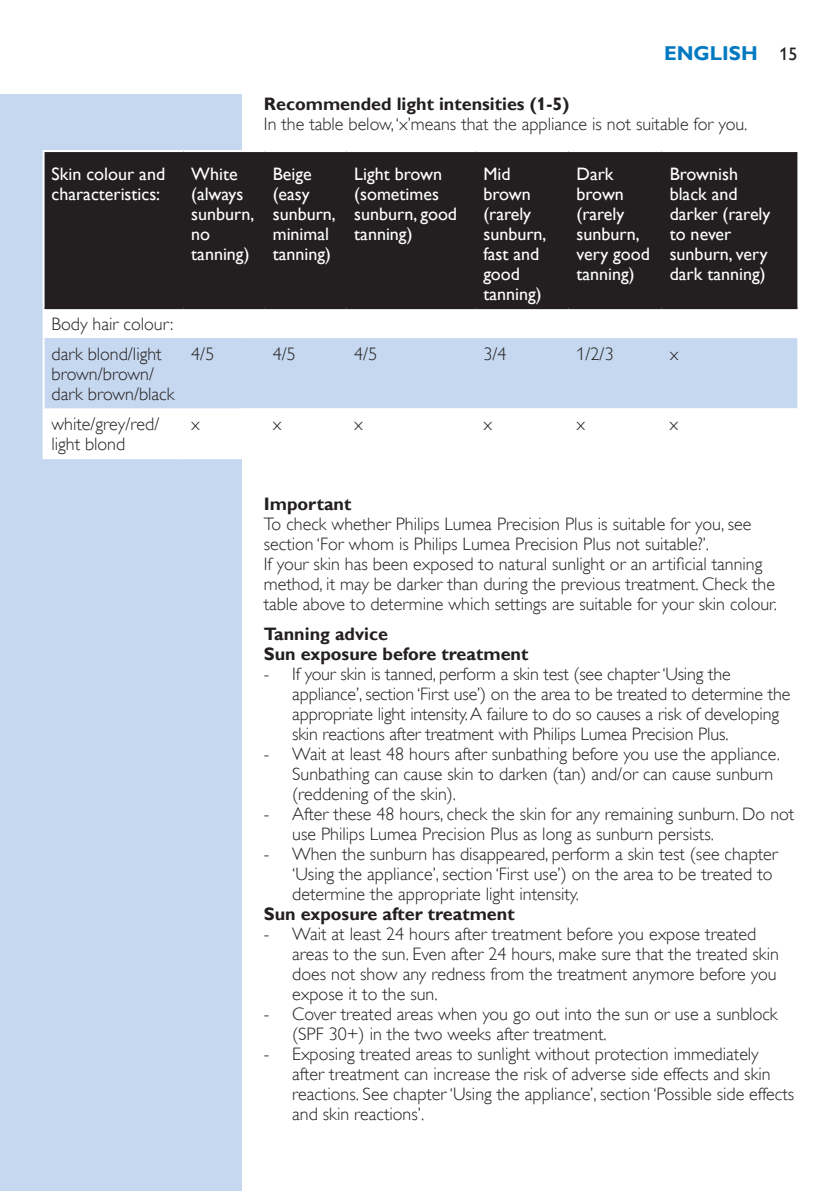
<style>
.page{position:relative;width:840px;height:1191px;background:#fff}
.page>*{position:absolute;margin:0;border:0;box-sizing:border-box;transform-origin:0 0}
.t1{font:700 20px "Gill Sans Alt One WGL";color:#0079c2}
.t2{font:18px/20px "Gill Sans Alt One WGL Light";color:#231f20}
.t3{font:18px/20px "Gill Sans Alt One WGL";color:#fff}
.t4{font:700 18px/20px "Gill Sans Alt One WGL";color:#231f20}
.s1{font-weight:400;font-size:18px;color:#231f20}
</style>
<div class="page">
<div style="left:0;top:95px;width:241px;height:1096px;background:#c6d8ef"></div>
<div style="left:45px;top:152px;width:752px;height:155px;background:#231f20"></div>
<svg style="left:45px;top:309px;width:752px;height:148px"></svg>
<div style="left:45px;top:338px;width:752px;height:70px;background:#c6d8ef"></div>
<hr style="left:43px;top:150px;width:140px;height:2px;background:#fff">
<hr style="left:43px;top:152px;width:2px;height:156px;background:#fff">
<hr style="left:183px;top:150px;width:82px;height:2px;background:#fff">
<hr style="left:43px;top:308px;width:2px;height:30px;background:#fff">
<hr style="left:43px;top:338px;width:2px;height:70px;background:#fff">
<hr style="left:43px;top:408px;width:2px;height:49px;background:#fff">
<hr style="left:43px;top:457px;width:140px;height:2px;background:#fff">
<hr style="left:183px;top:457px;width:82px;height:2px;background:#fff">
<hr style="left:45px;top:307px;width:138px;height:2px;background:#231f20">
<hr style="left:183px;top:307px;width:82px;height:2px;background:#231f20">
<hr style="left:265px;top:307px;width:81px;height:2px;background:#231f20">
<hr style="left:346px;top:307px;width:129px;height:2px;background:#231f20">
<hr style="left:475px;top:307px;width:93px;height:2px;background:#231f20">
<hr style="left:568px;top:307px;width:93px;height:2px;background:#231f20">
<hr style="left:661px;top:307px;width:136px;height:2px;background:#231f20">
<p class="t1" style="left:663px;top:40px;width:135px">ENGLISH <span class="s1">15</span></p>
<p class="t4" style="left:264px;top:94px;width:307px">Recommended light intensities (1-5)</p>
<p class="t2" style="left:264px;top:114px;width:485px">In the table below, ‘x’means that the appliance is not suitable for you.</p>
<p class="t3" style="left:52px;top:164px;width:115px">Skin colour and characteristics:</p>
<p class="t3" style="left:191px;top:164px;width:64px">White (always sunburn, no tanning)</p>
<p class="t3" style="left:273px;top:164px;width:64px">Beige (easy sunburn, minimal tanning)</p>
<p class="t3" style="left:354px;top:164px;width:104px">Light brown (sometimes sunburn, good tanning)</p>
<p class="t3" style="left:483px;top:164px;width:64px">Mid brown (rarely sunburn, fast and good tanning)</p>
<p class="t3" style="left:576px;top:164px;width:75px">Dark brown (rarely sunburn, very good tanning)</p>
<p class="t3" style="left:669px;top:164px;width:102px">Brownish black and darker (rarely to never sunburn, very dark tanning)</p>
<p class="t2" style="left:51px;top:309px;width:123px;line-height:30px">Body hair colour: dark blond/light</p>
<p class="t2" style="left:51px;top:364px;width:124px">brown/brown/ dark brown/black</p>
<p class="t2" style="left:191px;top:344px;width:25px">4/5</p>
<p class="t2" style="left:272px;top:344px;width:25px">4/5</p>
<p class="t2" style="left:354px;top:344px;width:25px">4/5</p>
<p class="t2" style="left:483px;top:344px;width:25px">3/4</p>
<p class="t2" style="left:576px;top:344px;width:39px">1/2/3</p>
<p class="t2" style="left:669px;top:344px;width:10px">x</p>
<p class="t2" style="left:51px;top:414px;width:109px">white/grey/red/ light blond</p>
<p class="t2" style="left:191px;top:414px;width:10px">x</p>
<p class="t2" style="left:272px;top:414px;width:10px">x</p>
<p class="t2" style="left:354px;top:414px;width:10px">x</p>
<p class="t2" style="left:483px;top:414px;width:10px">x</p>
<p class="t2" style="left:576px;top:414px;width:10px">x</p>
<p class="t2" style="left:669px;top:414px;width:10px">x</p>
<p class="t4" style="left:264px;top:494px;width:89px">Important</p>
<p class="t2" style="left:264px;top:514px;width:514px">To check whether Philips Lumea Precision Plus is suitable for you, see section ‘For whom is Philips Lumea Precision Plus not suitable?’.<br>If your skin has been exposed to natural sunlight or an artificial tanning method, it may be darker than during the previous treatment. Check the table above to determine which settings are suitable for your skin colour.</p>
<p class="t4" style="left:264px;top:624px;width:266px">Tanning advice<br>Sun exposure before treatment</p>
<p class="t2" style="left:292px;top:664px;width:499px;text-indent:-28px">- If your skin is tanned, perform a skin test (see chapter ‘Using the appliance’, section ‘First use’) on the area to be treated to determine the appropriate light intensity. A failure to do so causes a risk of developing skin reactions after treatment with Philips Lumea Precision Plus.</p>
<p class="t2" style="left:292px;top:744px;width:489px;text-indent:-28px">- Wait at least 48 hours after sunbathing before you use the appliance.<br>Sunbathing can cause skin to darken (tan) and/or can cause sunburn (reddening of the skin).</p>
<p class="t2" style="left:292px;top:804px;width:503px;text-indent:-28px">- After these 48 hours, check the skin for any remaining sunburn. Do not use Philips Lumea Precision Plus as long as sunburn persists.</p>
<p class="t2" style="left:292px;top:844px;width:487px;text-indent:-28px">- When the sunburn has disappeared, perform a skin test (see chapter ‘Using the appliance’, section ‘First use’) on the area to be treated to determine the appropriate light intensity.</p>
<p class="t4" style="left:264px;top:904px;width:252px">Sun exposure after treatment</p>
<p class="t2" style="left:292px;top:924px;width:488px;text-indent:-28px">- Wait at least 24 hours after treatment before you expose treated areas to the sun. Even after 24 hours, make sure that the treated skin does not show any redness from the treatment anymore before you expose it to the sun.</p>
<p class="t2" style="left:292px;top:1004px;width:486px;text-indent:-28px">- Cover treated areas when you go out into the sun or use a sunblock (SPF 30+) in the two weeks after treatment.</p>
<p class="t2" style="left:292px;top:1044px;width:503px;text-indent:-28px">- Exposing treated areas to sunlight without protection immediately after treatment can increase the risk of adverse side effects and skin reactions. See chapter ‘Using the appliance’, section ‘Possible side effects and skin reactions’.</p>
</div>
